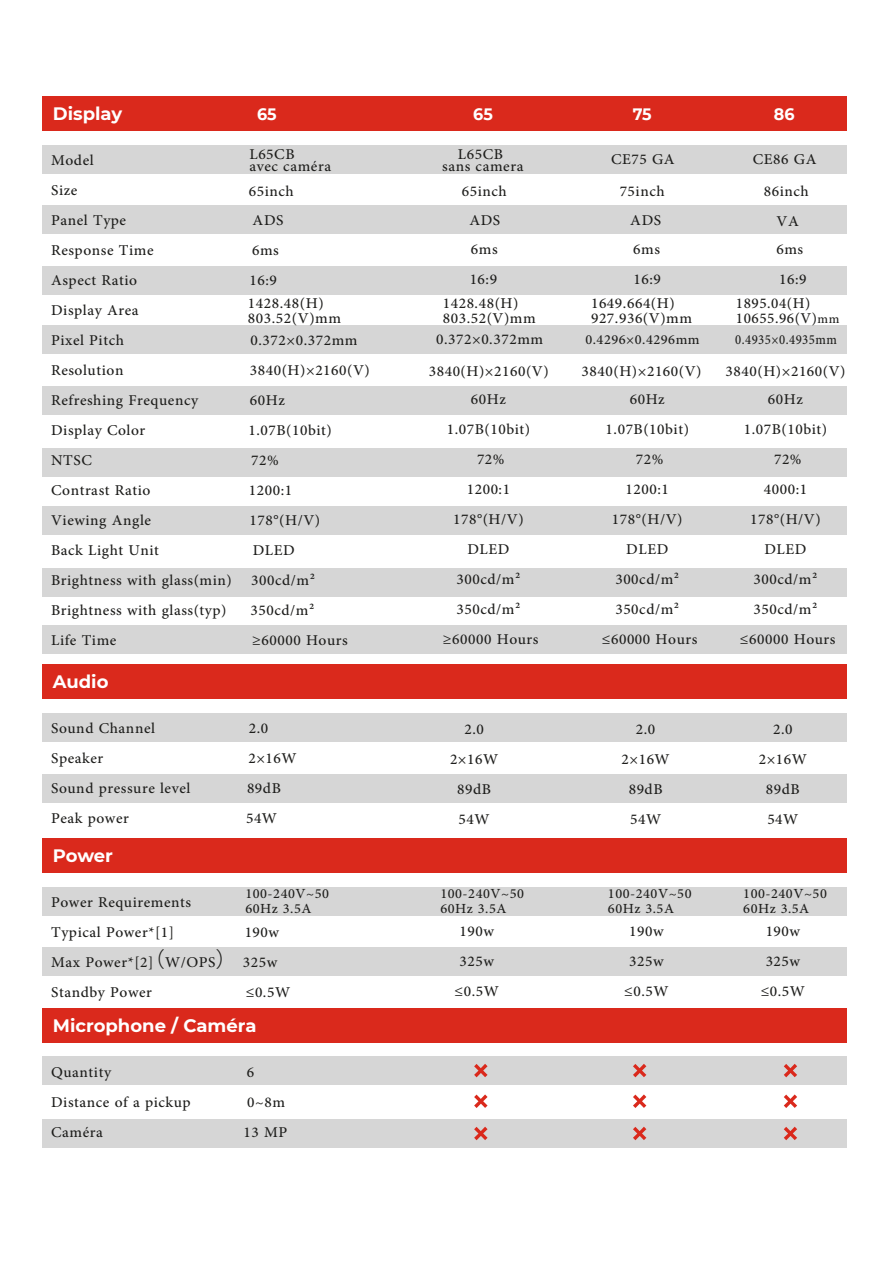
<style>
.page{position:relative;width:893px;height:1263px;background:#fff}
.page>*{position:absolute;margin:0;border:0;box-sizing:border-box;transform-origin:0 0}
.t1{font:21px/30px "Adobe Arabic";letter-spacing:.025em;color:#1d1d1b}
.t2{font:19.5px/15px "Adobe Arabic";letter-spacing:.025em;color:#1d1d1b}
.t3{font:19.5px "Adobe Arabic";letter-spacing:.025em;color:#1d1d1b;scale:.89 1}
.t4{font:700 18px "Montserrat";color:#fff}
.t5{font:700 16.5px "Montserrat";color:#fff;scale:.96 1}
.s1{font-size:18px}
.s2{font-family:"Koz Go Pr 6 N"}
</style>
<div class="page">
<div style="left:42px;top:96px;width:805px;height:35px;background:#da291c"></div>
<div style="left:42px;top:145px;width:805px;height:29px;background:#d6d6d6"></div>
<div style="left:42px;top:205px;width:805px;height:29px;background:#d6d6d6"></div>
<div style="left:42px;top:266px;width:805px;height:29px;background:#d6d6d6"></div>
<div style="left:42px;top:325px;width:805px;height:29px;background:#d6d6d6"></div>
<div style="left:42px;top:386px;width:805px;height:29px;background:#d6d6d6"></div>
<div style="left:42px;top:448px;width:805px;height:29px;background:#d6d6d6"></div>
<div style="left:42px;top:506px;width:805px;height:29px;background:#d6d6d6"></div>
<div style="left:42px;top:568px;width:805px;height:29px;background:#d6d6d6"></div>
<div style="left:42px;top:625px;width:805px;height:29px;background:#d6d6d6"></div>
<div style="left:42px;top:664px;width:805px;height:35px;background:#da291c"></div>
<div style="left:42px;top:713px;width:805px;height:29px;background:#d6d6d6"></div>
<div style="left:42px;top:774px;width:805px;height:28px;background:#d6d6d6"></div>
<div style="left:42px;top:838px;width:805px;height:35px;background:#da291c"></div>
<div style="left:42px;top:886px;width:805px;height:29px;background:#d6d6d6"></div>
<div style="left:42px;top:947px;width:805px;height:29px;background:#d6d6d6"></div>
<div style="left:42px;top:1008px;width:805px;height:34px;background:#da291c"></div>
<div style="left:42px;top:1056px;width:805px;height:29px;background:#d6d6d6"></div>
<div style="left:42px;top:1119px;width:805px;height:29px;background:#d6d6d6"></div>
<svg style="left:474px;top:1064px;width:14px;height:13px"></svg>
<svg style="left:474px;top:1094px;width:14px;height:14px"></svg>
<svg style="left:633px;top:1064px;width:13px;height:13px"></svg>
<svg style="left:633px;top:1094px;width:13px;height:14px"></svg>
<svg style="left:784px;top:1064px;width:13px;height:13px"></svg>
<svg style="left:784px;top:1094px;width:13px;height:14px"></svg>
<svg style="left:474px;top:1127px;width:14px;height:13px"></svg>
<svg style="left:633px;top:1127px;width:13px;height:13px"></svg>
<svg style="left:784px;top:1127px;width:13px;height:13px"></svg>
<p class="t4" style="left:53px;top:101px;width:71px">Display</p>
<p class="t5" style="left:257px;top:102px;width:22px">65</p>
<p class="t5" style="left:473px;top:102px;width:22px">65</p>
<p class="t5" style="left:633px;top:103px;width:21px">75</p>
<p class="t5" style="left:774px;top:103px;width:23px">86</p>
<p class="t1" style="left:51px;top:143px;width:77px">Model<br>Size<br>Panel Type</p>
<p class="t1" style="left:249px;top:136px;width:47px">L65CB</p>
<p class="t1" style="left:458px;top:136px;width:47px">L65CB</p>
<p class="t1" style="left:442px;top:148px;width:83px">sans camera</p>
<p class="t1" style="left:611px;top:142px;width:65px">CE75 GA</p>
<p class="t1" style="left:753px;top:142px;width:65px">CE86 GA</p>
<p class="t1" style="left:249px;top:148px;width:83px">avec caméra</p>
<p class="t1" style="left:249px;top:173px;width:47px">65inch</p>
<p class="t1" style="left:462px;top:173px;width:47px">65inch</p>
<p class="t1" style="left:620px;top:173px;width:47px">75inch</p>
<p class="t1" style="left:764px;top:174px;width:47px;text-align:center">86inch<br>VA</p>
<p class="t1" style="left:469px;top:202px;width:32px">ADS</p>
<p class="t1" style="left:630px;top:202px;width:32px">ADS</p>
<p class="t1" style="left:471px;top:231px;width:28px">6ms</p>
<p class="t1" style="left:633px;top:231px;width:28px">6ms</p>
<p class="t1" style="left:776px;top:231px;width:28px">6ms</p>
<p class="t1" style="left:470px;top:261px;width:29px">16:9</p>
<p class="t1" style="left:633px;top:261px;width:29px">16:9</p>
<p class="t1" style="left:779px;top:261px;width:29px">16:9</p>
<p class="t1" style="left:253px;top:203px;width:32px">ADS</p>
<p class="t1" style="left:51px;top:233px;width:104px">Response Time</p>
<p class="t1" style="left:252px;top:233px;width:28px">6ms</p>
<p class="t1" style="left:51px;top:263px;width:87px">Aspect Ratio</p>
<p class="t1" style="left:250px;top:263px;width:29px">16:9</p>
<p class="t1" style="left:51px;top:293px;width:89px">Display Area<br>Pixel Pitch</p>
<p class="t1" style="left:248px;top:293px;width:95px;line-height:15px">1428.48(H)<br>803.52(V)mm</p>
<p class="t1" style="left:443px;top:293px;width:95px;line-height:15px">1428.48(H)<br>803.52(V)mm</p>
<p class="t1" style="left:591px;top:294px;width:103px;line-height:15px">1649.664(H)<br>927.936(V)mm</p>
<p class="t1" style="left:736px;top:293px;width:105px;line-height:15px">1895.04(H)<br>10655.96(V)<span class="s1">mm</span></p>
<p class="t1" style="left:429px;top:321px;width:122px;line-height:31.3px;text-align:center">0.372×0.372mm<br>3840(H)×2160(V)</p>
<p class="t2" style="left:585px;top:330px;width:116px">0.4296×0.4296mm</p>
<p class="t3" style="left:735px;top:326px;width:116px">0.4935×0.4935mm</p>
<p class="t1" style="left:250px;top:323px;width:109px">0.372×0.372mm</p>
<p class="t1" style="left:51px;top:353px;width:74px">Resolution</p>
<p class="t1" style="left:250px;top:353px;width:122px">3840(H)×2160(V)</p>
<p class="t1" style="left:51px;top:383px;width:149px">Refreshing Frequency</p>
<p class="t1" style="left:250px;top:383px;width:37px">60Hz</p>
<p class="t1" style="left:51px;top:413px;width:96px">Display Color</p>
<p class="t1" style="left:248px;top:413px;width:85px">1.07B(10bit)</p>
<p class="t1" style="left:51px;top:443px;width:42px">NTSC</p>
<p class="t1" style="left:251px;top:443px;width:29px">72%</p>
<p class="t1" style="left:51px;top:473px;width:101px">Contrast Ratio</p>
<p class="t1" style="left:249px;top:473px;width:45px">1200:1</p>
<p class="t1" style="left:51px;top:503px;width:101px">Viewing Angle</p>
<p class="t1" style="left:250px;top:503px;width:72px">178°(H/V)</p>
<p class="t1" style="left:51px;top:533px;width:109px">Back Light Unit</p>
<p class="t1" style="left:582px;top:354px;width:266px">3840(H)×2160(V) 3840(H)×2160(V)</p>
<p class="t1" style="left:443px;top:382px;width:97px;text-align:center">60Hz<br>1.07B(10bit)<br>72%<br>1200:1<br>178°(H/V)<br>DLED<br>300cd/m²<br>350cd/m² ≥60000 Hours</p>
<p class="t1" style="left:602px;top:382px;width:97px;text-align:center">60Hz<br>1.07B(10bit)<br>72%<br>1200:1<br>178°(H/V)<br>DLED<br>300cd/m²<br>350cd/m² ≤60000 Hours</p>
<p class="t1" style="left:740px;top:382px;width:97px;text-align:center">60Hz<br>1.07B(10bit)<br>72%<br>4000:1<br>178°(H/V)<br>DLED<br>300cd/m²<br>350cd/m² ≤60000 Hours</p>
<p class="t1" style="left:51px;top:533px;width:265px;text-indent:202px">DLED<br>Brightness with glass(min) 300cd/m²<br>Brightness with glass(typ) 350cd/m²<br>Life Time</p>
<p class="t1" style="left:252px;top:623px;width:97px">≥60000 Hours</p>
<p class="t4" style="left:53px;top:669px;width:57px">Audio</p>
<p class="t1" style="left:51px;top:711px;width:105px">Sound Channel</p>
<p class="t1" style="left:249px;top:711px;width:21px">2.0</p>
<p class="t1" style="left:51px;top:741px;width:54px">Speaker</p>
<p class="t1" style="left:248px;top:741px;width:50px">2×16W</p>
<p class="t1" style="left:51px;top:771px;width:141px">Sound pressure level</p>
<p class="t1" style="left:247px;top:771px;width:35px">89dB</p>
<p class="t1" style="left:51px;top:801px;width:79px">Peak power</p>
<p class="t1" style="left:246px;top:801px;width:33px">54W</p>
<p class="t1" style="left:450px;top:712px;width:50px;text-align:center">2.0<br>2×16W<br>89dB<br>54W</p>
<p class="t1" style="left:621px;top:712px;width:50px;text-align:center">2.0<br>2×16W<br>89dB<br>54W</p>
<p class="t1" style="left:759px;top:712px;width:50px;text-align:center">2.0<br>2×16W<br>89dB<br>54W</p>
<p class="t4" style="left:53px;top:843px;width:62px">Power</p>
<p class="t1" style="left:51px;top:885px;width:142px">Power Requirements<br>Typical Power*[1]</p>
<p class="t2" style="left:245px;top:884px;width:85px">100-240V~50<br>60Hz 3.5A</p>
<p class="t2" style="left:608px;top:884px;width:85px">100-240V~50<br>60Hz 3.5A</p>
<p class="t2" style="left:743px;top:884px;width:85px">100-240V~50<br>60Hz 3.5A</p>
<p class="t2" style="left:440px;top:884px;width:85px">100-240V~50<br>60Hz 3.5A</p>
<p class="t1" style="left:454px;top:914px;width:46px">190w<br>325w ≤0.5W</p>
<p class="t1" style="left:624px;top:914px;width:46px">190w<br>325w ≤0.5W</p>
<p class="t1" style="left:761px;top:914px;width:46px">190w<br>325w ≤0.5W</p>
<p class="t1" style="left:51px;top:915px;width:229px;text-align:justify;text-indent:194px">190w Max Power*[2]<span class="s2">（</span>W/OPS<span class="s2">）</span> 325w Standby Power</p>
<p class="t1" style="left:246px;top:975px;width:46px">≤0.5W</p>
<p class="t4" style="left:53px;top:1012px;width:205px">Microphone / Caméra</p>
<p class="t1" style="left:51px;top:1054px;width:61px">Quantity</p>
<p class="t1" style="left:247px;top:1054px;width:9px">6</p>
<p class="t1" style="left:51px;top:1084px;width:141px">Distance of a pickup</p>
<p class="t1" style="left:247px;top:1084px;width:39px">0~8m</p>
<p class="t1" style="left:51px;top:1114px;width:53px">Caméra</p>
<p class="t1" style="left:243px;top:1114px;width:45px">13 MP</p>
</div>
